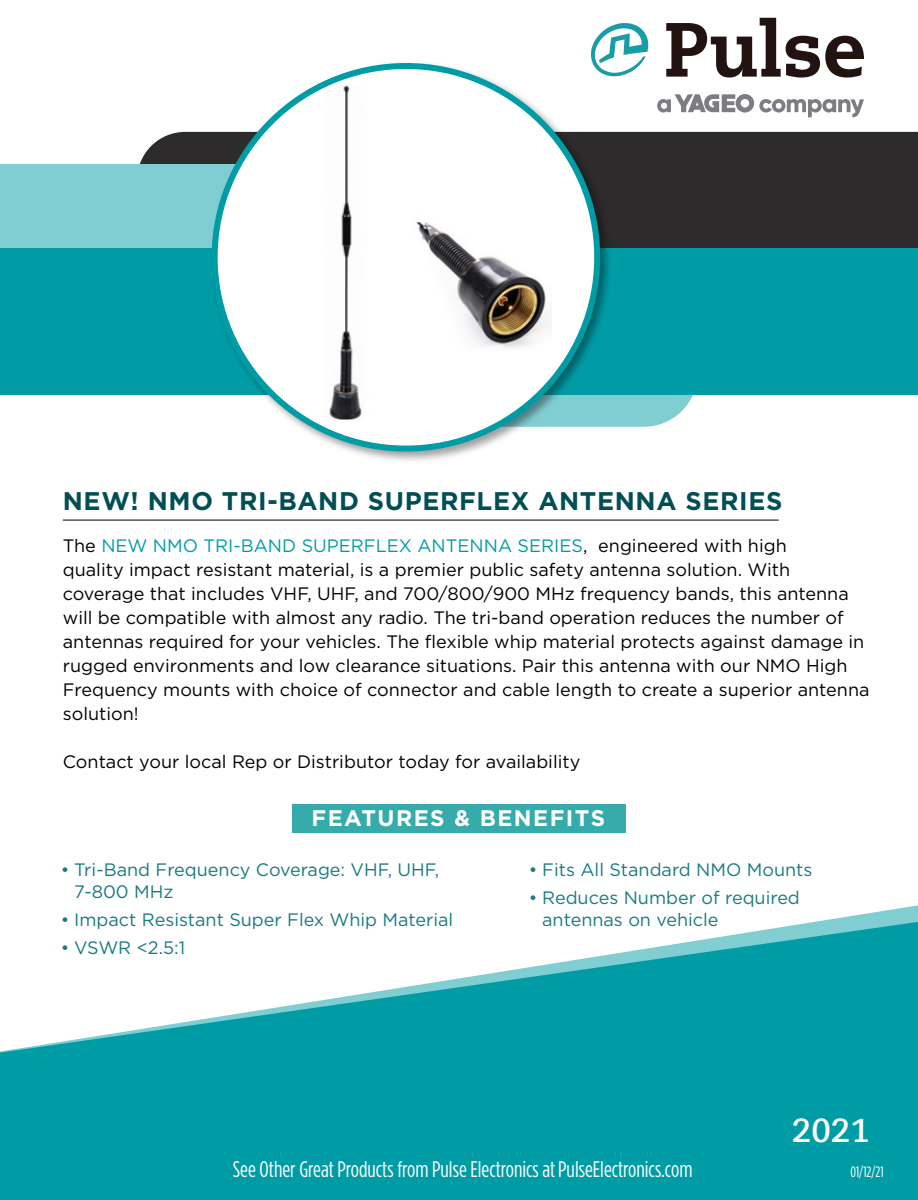
<style>
.page{position:relative;width:918px;height:1200px;background:#fff}
.page>*{position:absolute;margin:0;border:0;box-sizing:border-box;transform-origin:0 0}
.t1{font:700 33px "Caecilia LT";color:#fff}
.t2{font:700 25.5px "Gotham";letter-spacing:.025em;color:#004f54}
.t3{font:22.5px "Gotham Condensed";color:#fff}
.t4{font:700 22.5px "Gotham";letter-spacing:.065em;color:#fff}
.t5{font:18px/24px "Gotham";color:#050000}
.t6{font:18px/21.6px "Gotham";color:#1a7a82}
.t7{font:15px "Gotham Condensed";color:#fff}
.s1{color:#000}
.s2{color:#009ca6}
</style>
<div class="page">
<div style="left:292px;top:804px;width:334px;height:28px;background:#36abab"></div>
<div style="left:0;top:1152px;width:918px;height:48px;background:#009ca6"></div>
<div style="left:137px;top:132px;width:413px;height:96px;background:#2e2b2c;border-radius:48px"></div>
<div style="left:0;top:165px;width:259px;height:114px;background:#80ced2"></div>
<svg style="left:657px;top:94px;width:207px;height:23px"></svg>
<svg style="left:666px;top:18px;width:198px;height:60px"></svg>
<svg style="left:591px;top:23px;width:57px;height:54px"></svg>
<div style="left:613px;top:132px;width:305px;height:116px;background:#2e2b2c"></div>
<div style="left:330px;top:320px;width:367px;height:107px;background:#80ced2;border-radius:54px"></div>
<div style="left:0;top:248px;width:918px;height:147px;background:#009ca6"></div>
<div style="left:209px;top:60px;width:404px;height:404px;background:#000;opacity:.38"></div>
<div style="left:215px;top:66px;width:382px;height:383px;background:#fff;border-radius:50%"></div>
<img style="left:302px;top:82px;width:60px;height:338px">
<svg style="left:814px;top:905px;width:104px;height:17px"></svg>
<svg style="left:0;top:922px;width:918px;height:230px;fill:#009ca6"></svg>
<hr style="left:63px;top:520px;width:716px;height:1px;background:#000">
<img style="left:416px;top:222px;width:136px;height:126px">
<p class="t2" style="left:63px;top:484px;width:721px">NEW! NMO TRI-BAND SUPERFLEX ANTENNA SERIES</p>
<p class="t5" style="left:63px;top:533px;width:808px"><span class="s1">The</span> <span class="s2">NEW NMO TRI-BAND SUPERFLEX ANTENNA SERIES</span>, engineered with high<br>quality impact resistant material, is a premier public safety antenna solution. With coverage that includes VHF, UHF, and 700/800/900 MHz frequency bands, this antenna will be compatible with almost any radio. The tri-band operation reduces the number of antennas required for your vehicles. The flexible whip material protects against damage in rugged environments and low clearance situations. Pair this antenna with our NMO High Frequency mounts with choice of connector and cable length to create a superior antenna solution!</p>
<p class="t5" style="left:63px;top:749px;width:519px">Contact your local Rep or Distributor today for availability</p>
<p class="t4" style="left:312px;top:803px;width:295px">FEATURES &amp; BENEFITS</p>
<p class="t6" style="left:74px;top:858px;width:367px;text-indent:-14px">• Tri-Band Frequency Coverage: VHF, UHF,<br>7-800 MHz</p>
<p class="t6" style="left:61px;top:908px;width:394px">• Impact Resistant Super Flex Whip Material</p>
<p class="t6" style="left:61px;top:937px;width:126px">• VSWR &lt;2.5:1</p>
<p class="t6" style="left:529px;top:858px;width:285px">• Fits All Standard NMO Mounts</p>
<p class="t6" style="left:542px;top:887px;width:259px;text-indent:-14px">• Reduces Number of required antennas on vehicle</p>
<p class="t1" style="left:792px;top:1111px;width:80px">2021</p>
<p class="t3" style="left:233px;top:1157px;width:461px">See Other Great Products from Pulse Electronics atPulseElectronics.com</p>
<p class="t7" style="left:851px;top:1164px;width:35px">01/12/21</p>
</div>
